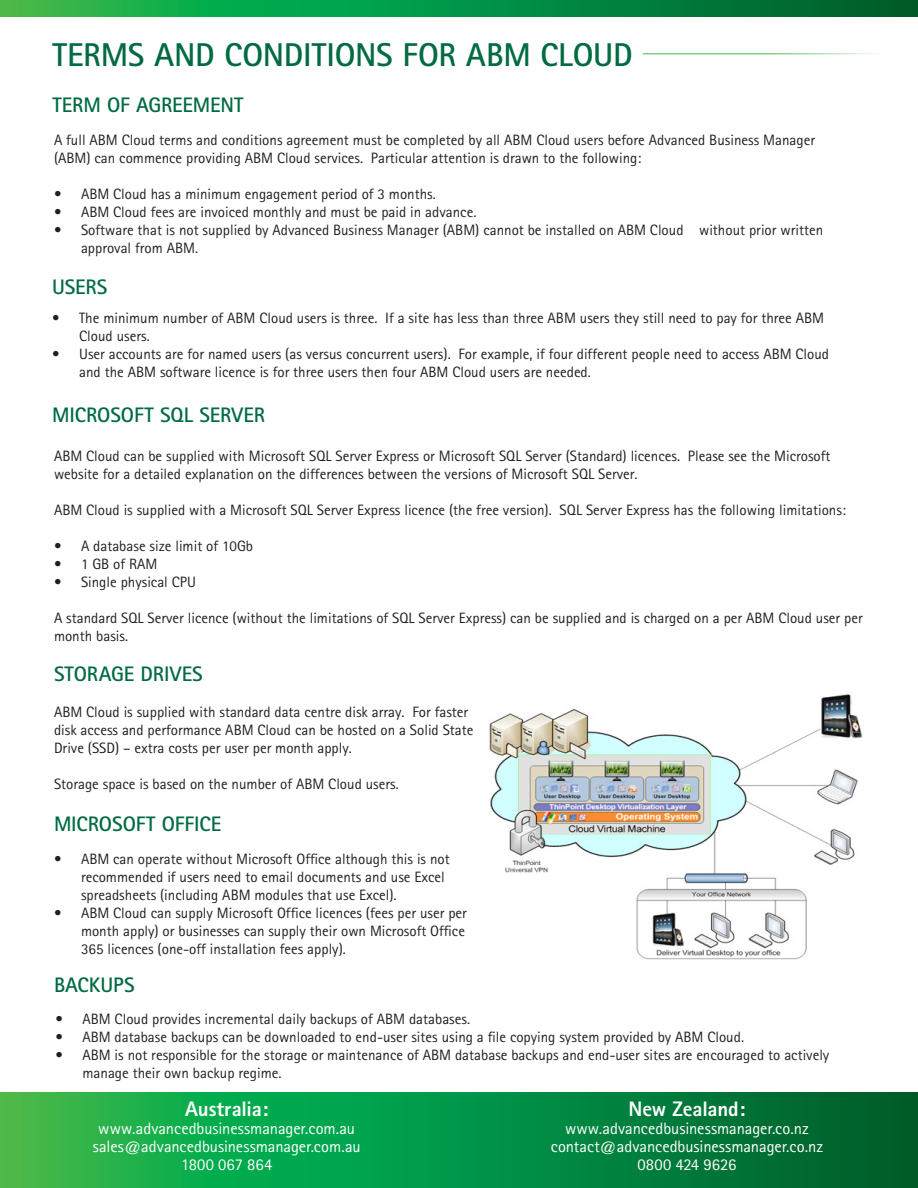
<style>
.page{position:relative;width:918px;height:1188px;background:#fff}
.page>*{position:absolute;margin:0;border:0;box-sizing:border-box;transform-origin:0 0}
.Sub_Header{font:700 33px "AT Rotis Sans Serif";letter-spacing:-.01em;color:#006b42}
.Sub_Header-2{font:700 21px "AT Rotis Sans Serif";letter-spacing:-.005em;color:#006b42}
.Main_Text{font:800 21px "AT Rotis Sans Serif";letter-spacing:-.005em;color:#fff}
.Main_Text-2{font:16.5px "AT Rotis Sans Serif";letter-spacing:-.005em;color:#fff}
.t1{font:15px/18px "AT Rotis Sans Serif";color:#231f20}
</style>
<div class="page">
<svg style="left:0;top:1093px;width:918px;height:95px;background:#099142"></svg>
<hr style="left:643px;top:54px;width:248px;height:1px;background:#3cb54b">
<svg style="left:0;top:0;width:918px;height:16px;background:#099142"></svg>
<img style="left:489px;top:694px;width:374px;height:266px">
<p class="Sub_Header" style="left:52px;top:34px;width:582px">TERMS AND CONDITIONS FOR ABM CLOUD</p>
<p class="Sub_Header-2" style="left:52px;top:92px;width:192px">TERM OF AGREEMENT</p>
<p class="t1" style="left:54px;top:130px;width:763px">A full ABM Cloud terms and conditions agreement must be completed by all ABM Cloud users before Advanced Business Manager (ABM) can commence providing ABM Cloud services. Particular attention is drawn to the following:</p>
<p class="t1" style="left:54px;top:184px;width:383px">• ABM Cloud has a minimum engagement period of 3 months.</p>
<p class="t1" style="left:54px;top:202px;width:424px">• ABM Cloud fees are invoiced monthly and must be paid in advance.</p>
<p class="t1" style="left:81px;top:220px;width:744px;text-indent:-27px">• Software that is not supplied by Advanced Business Manager (ABM) cannot be installed on ABM Cloud without prior written approval from ABM.</p>
<p class="Sub_Header-2" style="left:52px;top:273px;width:57px">USERS</p>
<p class="t1" style="left:79px;top:309px;width:747px;text-indent:-27px">• The minimum number of ABM Cloud users is three. If a site has less than three ABM users they still need to pay for three ABM<br>Cloud users.</p>
<p class="t1" style="left:79px;top:345px;width:751px;text-indent:-27px">• User accounts are for named users (as versus concurrent users). For example, if four different people need to access ABM Cloud and the ABM software licence is for three users then four ABM Cloud users are needed.</p>
<p class="Sub_Header-2" style="left:52px;top:401px;width:214px">MICROSOFT SQL SERVER</p>
<p class="t1" style="left:54px;top:447px;width:778px">ABM Cloud can be supplied with Microsoft SQL Server Express or Microsoft SQL Server (Standard) licences. Please see the Microsoft website for a detailed explanation on the differences between the versions of Microsoft SQL Server.</p>
<p class="t1" style="left:54px;top:501px;width:793px">ABM Cloud is supplied with a Microsoft SQL Server Express licence (the free version). SQL Server Express has the following limitations:</p>
<p class="t1" style="left:54px;top:537px;width:201px">• A database size limit of 10Gb</p>
<p class="t1" style="left:54px;top:555px;width:105px">• 1 GB of RAM</p>
<p class="t1" style="left:54px;top:573px;width:143px">• Single physical CPU</p>
<p class="t1" style="left:54px;top:609px;width:810px">A standard SQL Server licence (without the limitations of SQL Server Express) can be supplied and is charged on a per ABM Cloud user per month basis.</p>
<p class="Sub_Header-2" style="left:54px;top:661px;width:150px">STORAGE DRIVES</p>
<p class="t1" style="left:54px;top:702px;width:421px">ABM Cloud is supplied with standard data centre disk array. For faster disk access and performance ABM Cloud can be hosted on a Solid State<br>Drive (SSD) – extra costs per user per month apply.</p>
<p class="t1" style="left:54px;top:774px;width:346px">Storage space is based on the number of ABM Cloud users.</p>
<p class="Sub_Header-2" style="left:54px;top:810px;width:169px">MICROSOFT OFFICE</p>
<p class="t1" style="left:81px;top:850px;width:370px;text-indent:-27px">• ABM can operate without Microsoft Office although this is not recommended if users need to email documents and use Excel spreadsheets (including ABM modules that use Excel).</p>
<p class="t1" style="left:81px;top:904px;width:387px;text-indent:-27px">• ABM Cloud can supply Microsoft Office licences (fees per user per month apply) or businesses can supply their own Microsoft Office<br>365 licences (one-off installation fees apply).</p>
<p class="Sub_Header-2" style="left:54px;top:972px;width:82px">BACKUPS</p>
<p class="t1" style="left:55px;top:1010px;width:416px">• ABM Cloud provides incremental daily backups of ABM databases.</p>
<p class="t1" style="left:55px;top:1028px;width:690px">• ABM database backups can be downloaded to end-user sites using a file copying system provided by ABM Cloud.</p>
<p class="t1" style="left:82px;top:1046px;width:748px;text-indent:-27px">• ABM is not responsible for the storage or maintenance of ABM database backups and end-user sites are encouraged to actively manage their own backup regime.</p>
<p class="Main_Text" style="left:185px;top:1096px;width:85px">Australia:</p>
<p class="Main_Text-2" style="left:98px;top:1119px;width:258px">www.advancedbusinessmanager.com.au</p>
<p class="Main_Text-2" style="left:93px;top:1137px;width:269px">sales@advancedbusinessmanager.com.au</p>
<p class="Main_Text-2" style="left:181px;top:1155px;width:93px">1800 067 864</p>
<p class="Main_Text" style="left:629px;top:1096px;width:118px">New Zealand:</p>
<p class="Main_Text-2" style="left:565px;top:1119px;width:245px">www.advancedbusinessmanager.co.nz</p>
<p class="Main_Text-2" style="left:551px;top:1137px;width:274px">contact@advancedbusinessmanager.co.nz</p>
<p class="Main_Text-2" style="left:638px;top:1155px;width:100px">0800 424 9626</p>
</div>
